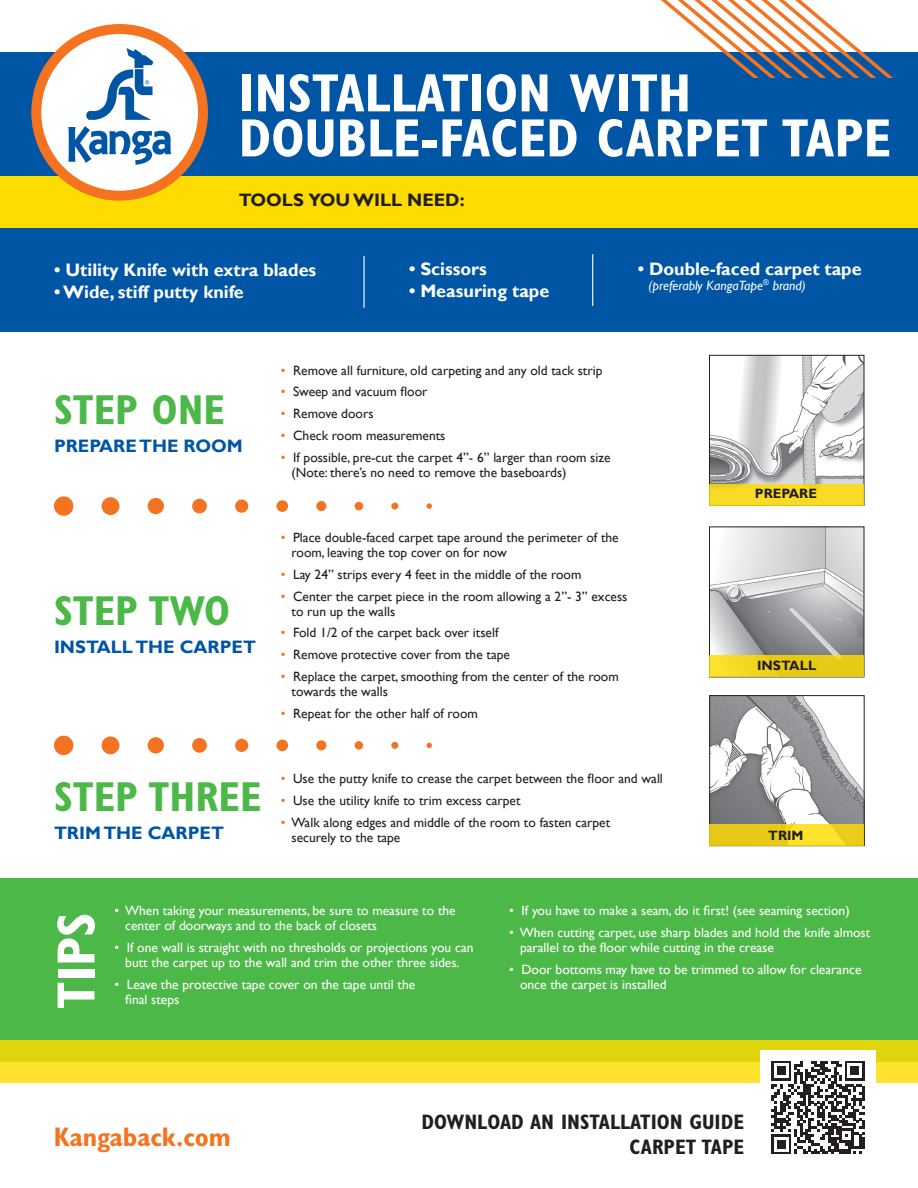
<style>
.page{position:relative;width:918px;height:1188px;background:#fff}
.page>*{position:absolute;margin:0;border:0;box-sizing:border-box;transform-origin:0 0}
.t1{font:700 condensed 54px/45px "Gill Sans";color:#fff}
.t2{font:700 condensed 42px "Gill Sans";color:#4cb848}
.t3{font:700 condensed 27px "Gill Sans";color:#f47321}
.t4{font:700 condensed 21px/25.2px "Gill Sans";color:#231f20;text-align:right}
.t5{font:700 18px "Gill Sans";color:#fff}
.t6{font:700 18px "Gill Sans";color:#0155a5}
.t7{font:700 18px "Gill Sans";color:#231f20}
.t8{font:13.5px/15px "Gill Sans";color:#231f20}
.t9{font:13.5px/15px "Gill Sans";color:#fff}
.t10{font:italic 13.5px "Gill Sans";color:#fff}
.t11{font:700 13.5px "Gill Sans";color:#231f20}
.s1{color:#f47321}
</style>
<div class="page">
<div style="left:0;top:878px;width:918px;height:184px;background:#4cb848"></div>
<svg style="left:0;top:1040px;width:918px;height:42px;fill:#e0d50d"></svg>
<div style="left:760px;top:1050px;width:116px;height:116px;background:#fff"></div>
<svg style="left:772px;top:1061px;width:93px;height:93px"></svg>
<div style="left:0;top:52px;width:918px;height:280px;background:#0155a5"></div>
<div style="left:0;top:176px;width:918px;height:52px;background:#ffdc01"></div>
<svg style="left:36px;top:29px;width:167px;height:167px;fill:#fff"></svg>
<div style="left:31px;top:24px;width:177px;height:177px;border:10px solid #f47321;border-radius:50%"></div>
<svg style="left:86px;top:48px;width:68px;height:72px"></svg>
<svg style="left:68px;top:126px;width:103px;height:39px"></svg>
<img style="left:711px;top:697px;width:151px;height:127px">
<div style="left:709px;top:695px;width:155px;height:151px;border:1px solid #231f20"></div>
<img style="left:711px;top:529px;width:151px;height:127px">
<div style="left:709px;top:527px;width:155px;height:150px;border:1px solid #231f20"></div>
<img style="left:711px;top:357px;width:151px;height:127px">
<div style="left:709px;top:355px;width:155px;height:151px;border:1px solid #231f20"></div>
<div style="left:54px;top:496px;width:19px;height:20px;background:#f47321;border-radius:50%"></div>
<div style="left:102px;top:497px;width:17px;height:18px;background:#f47321;border-radius:50%"></div>
<div style="left:148px;top:498px;width:16px;height:16px;background:#f47321;border-radius:50%"></div>
<div style="left:192px;top:499px;width:15px;height:14px;background:#f47321;border-radius:50%"></div>
<div style="left:235px;top:499px;width:13px;height:14px;background:#f47321;border-radius:50%"></div>
<div style="left:276px;top:500px;width:12px;height:12px;background:#f47321;border-radius:50%"></div>
<div style="left:316px;top:501px;width:10px;height:10px;background:#f47321;border-radius:50%"></div>
<div style="left:355px;top:502px;width:8px;height:8px;background:#f47321;border-radius:50%"></div>
<div style="left:391px;top:503px;width:7px;height:7px;background:#f47321;border-radius:50%"></div>
<svg style="left:427px;top:503px;width:5px;height:6px"></svg>
<div style="left:54px;top:736px;width:19px;height:19px;background:#f47321;border-radius:50%"></div>
<div style="left:102px;top:736px;width:17px;height:18px;background:#f47321;border-radius:50%"></div>
<div style="left:148px;top:737px;width:16px;height:17px;background:#f47321;border-radius:50%"></div>
<div style="left:192px;top:738px;width:15px;height:15px;background:#f47321;border-radius:50%"></div>
<div style="left:235px;top:739px;width:13px;height:13px;background:#f47321;border-radius:50%"></div>
<div style="left:276px;top:740px;width:12px;height:11px;background:#f47321;border-radius:50%"></div>
<div style="left:316px;top:740px;width:10px;height:10px;background:#f47321;border-radius:50%"></div>
<div style="left:355px;top:741px;width:8px;height:9px;background:#f47321;border-radius:50%"></div>
<div style="left:391px;top:742px;width:7px;height:7px;background:#f47321;border-radius:50%"></div>
<svg style="left:427px;top:743px;width:5px;height:5px"></svg>
<div style="left:709px;top:484px;width:155px;height:22px;background:#f8db26"></div>
<div style="left:709px;top:656px;width:155px;height:21px;background:linear-gradient(to right,#f9dd27,#e1c410)"></div>
<svg style="left:710px;top:824px;width:154px;height:22px;fill:#e7cb16"></svg>
<svg style="left:661px;top:0;width:232px;height:78px"></svg>
<hr style="left:363px;top:256px;width:2px;height:52px;background:#fff">
<hr style="left:592px;top:254px;width:1px;height:52px;background:#fff">
<p class="t1" style="left:239px;top:70px;width:654px">INSTALLATION WITH<br>DOUBLE-FACED CARPET TAPE</p>
<p class="t7" style="left:239px;top:189px;width:227px">TOOLS YOU WILL NEED:</p>
<p class="t5" style="left:54px;top:259px;width:264px">• Utility Knife with extra blades</p>
<p class="t5" style="left:54px;top:281px;width:191px">• Wide, stiff putty knife</p>
<p class="t5" style="left:409px;top:258px;width:79px">• Scissors</p>
<p class="t5" style="left:409px;top:280px;width:142px">• Measuring tape</p>
<p class="t5" style="left:638px;top:258px;width:225px">• Double-faced carpet tape</p>
<p class="t10" style="left:649px;top:277px;width:159px">(preferably KangaTape<sup>®</sup> brand)</p>
<p class="t2" style="left:54px;top:385px;width:173px">STEP ONE</p>
<p class="t6" style="left:54px;top:435px;width:190px">PREPARE THE ROOM</p>
<p class="t2" style="left:54px;top:586px;width:177px">STEP TWO</p>
<p class="t6" style="left:54px;top:636px;width:204px">INSTALL THE CARPET</p>
<p class="t8" style="left:281px;top:363px;width:323px"><span class="s1">•</span> Remove all furniture, old carpeting and any old tack strip</p>
<p class="t8" style="left:281px;top:385px;width:148px"><span class="s1">•</span> Sweep and vacuum floor</p>
<p class="t8" style="left:281px;top:406px;width:94px"><span class="s1">•</span> Remove doors</p>
<p class="t8" style="left:281px;top:428px;width:166px"><span class="s1">•</span> Check room measurements</p>
<p class="t8" style="left:292px;top:450px;width:320px;text-indent:-11px"><span class="s1">•</span> If possible, pre-cut the carpet 4”- 6” larger than room size (Note: there’s no need to remove the baseboards)</p>
<p class="t8" style="left:292px;top:530px;width:329px;text-indent:-11px"><span class="s1">•</span> Place double-faced carpet tape around the perimeter of the room, leaving the top cover on for now</p>
<p class="t8" style="left:281px;top:567px;width:302px"><span class="s1">•</span> Lay 24” strips every 4 feet in the middle of the room</p>
<p class="t8" style="left:292px;top:589px;width:337px;text-indent:-11px"><span class="s1">•</span> Center the carpet piece in the room allowing a 2”- 3” excess to run up the walls</p>
<p class="t8" style="left:281px;top:625px;width:219px"><span class="s1">•</span> Fold 1/2 of the carpet back over itself</p>
<p class="t8" style="left:281px;top:647px;width:231px"><span class="s1">•</span> Remove protective cover from the tape</p>
<p class="t8" style="left:292px;top:669px;width:329px;text-indent:-11px"><span class="s1">•</span> Replace the carpet, smoothing from the center of the room towards the walls</p>
<p class="t8" style="left:281px;top:706px;width:199px"><span class="s1">•</span> Repeat for the other half of room</p>
<p class="t11" style="left:755px;top:486px;width:64px">PREPARE</p>
<p class="t11" style="left:757px;top:658px;width:61px">INSTALL</p>
<p class="t2" style="left:54px;top:772px;width:209px">STEP THREE</p>
<p class="t6" style="left:54px;top:822px;width:172px">TRIM THE CARPET</p>
<p class="t8" style="left:281px;top:772px;width:384px"><span class="s1">•</span> Use the putty knife to crease the carpet between the floor and wall</p>
<p class="t8" style="left:281px;top:793px;width:241px"><span class="s1">•</span> Use the utility knife to trim excess carpet</p>
<p class="t8" style="left:292px;top:815px;width:320px;text-indent:-11px"><span class="s1">•</span> Walk along edges and middle of the room to fasten carpet securely to the tape</p>
<p class="t11" style="left:768px;top:827px;width:37px">TRIM</p>
<p class="t1" style="left:54px;top:1009px;width:98px;rotate:-90deg">TIPS</p>
<p class="t9" style="left:125px;top:904px;width:332px;text-indent:-11px">• When taking your measurements, be sure to measure to the center of doorways and to the back of closets</p>
<p class="t9" style="left:114px;top:940px;width:361px;text-align:center">• If one wall is straight with no thresholds or projections you can butt the carpet up to the wall and trim the other three sides.</p>
<p class="t9" style="left:125px;top:977px;width:291px;text-indent:-11px">• Leave the protective tape cover on the tape until the final steps</p>
<p class="t9" style="left:509px;top:904px;width:342px">• If you have to make a seam, do it first! (see seaming section)</p>
<p class="t9" style="left:520px;top:925px;width:352px;text-indent:-11px">• When cutting carpet, use sharp blades and hold the knife almost parallel to the floor while cutting in the crease</p>
<p class="t9" style="left:520px;top:962px;width:343px;text-indent:-11px">• Door bottoms may have to be trimmed to allow for clearance once the carpet is installed</p>
<p class="t3" style="left:54px;top:1120px;width:178px">Kangaback.com</p>
<p class="t4" style="left:422px;top:1109px;width:324px">DOWNLOAD AN INSTALLATION GUIDE<br>CARPET TAPE</p>
</div>
